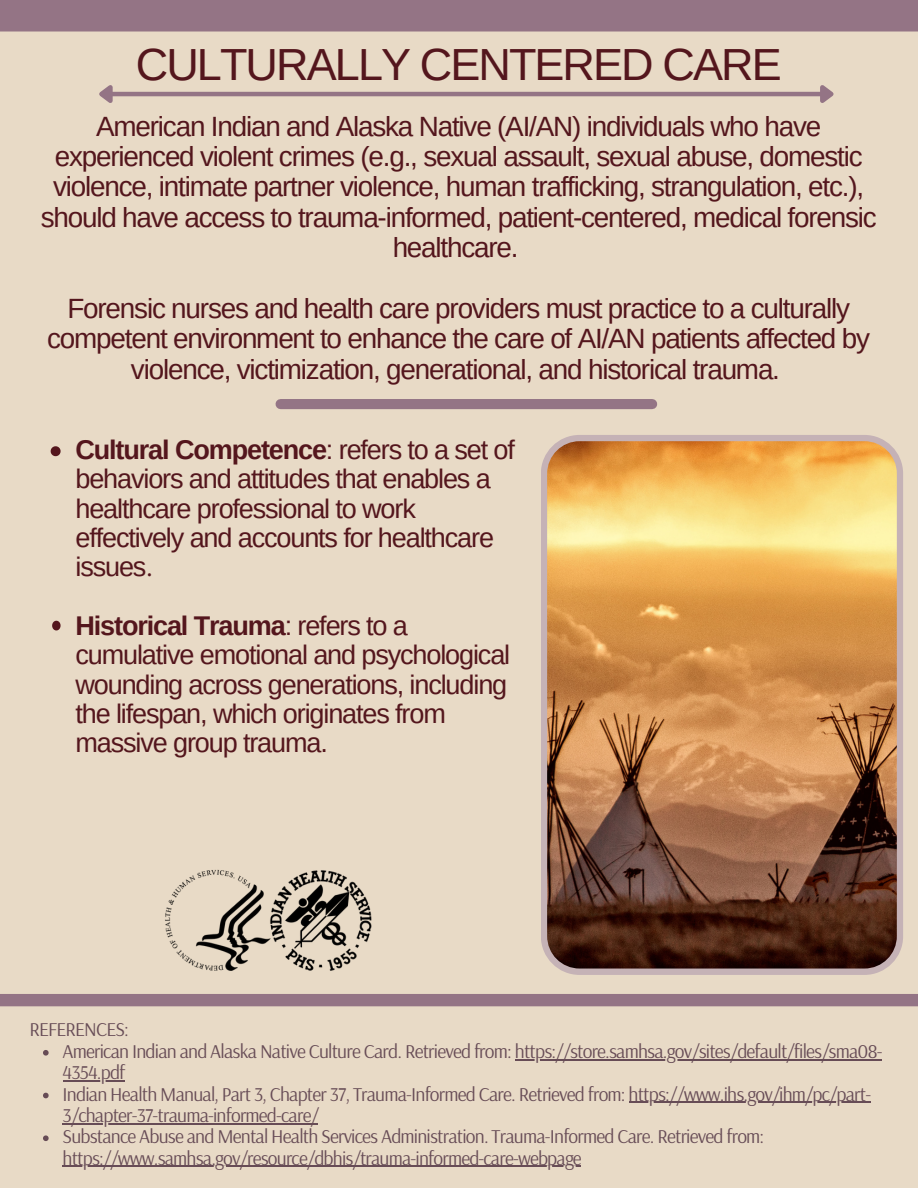
<style>
.page{position:relative;width:918px;height:1188px;background:#e8dac6}
.page>*{position:absolute;margin:0;border:0;box-sizing:border-box;transform-origin:0 0}
.t1{font:45px "Arimo";letter-spacing:-.04em;color:#54161d}
.t2{font:27.9px/30.3px "Arimo";letter-spacing:-.04em;color:#54161d;text-align:center}
.t3{font:27px/29.2px "Arimo";letter-spacing:-.04em;color:#54161d}
.t4{font:19.5px/21.3px "Arsenal";letter-spacing:-.04em;color:#674c56}
.s1{font-weight:700}
.s2{font-family:"Minion Pro"}
</style>
<div class="page">
<div style="left:0;top:0;width:918px;height:32px;background:#947485"></div>
<div style="left:0;top:994px;width:918px;height:12px;background:#947485"></div>
<hr style="left:112px;top:92px;width:709px;height:4px;background:#947485">
<svg style="left:99px;top:85px;width:18px;height:18px"></svg>
<svg style="left:816px;top:85px;width:18px;height:18px"></svg>
<div style="left:281px;top:399px;width:371px;height:10px;background:#947485"></div>
<svg style="left:541px;top:435px;width:362px;height:540px;background:#b78551"></svg>
<img style="left:165px;top:869px;width:207px;height:102px">
<svg style="left:51px;top:446px;width:10px;height:10px"></svg>
<svg style="left:52px;top:621px;width:9px;height:9px"></svg>
<svg style="left:43px;top:1050px;width:6px;height:6px"></svg>
<hr style="left:515px;top:1059px;width:367px;height:1px;background:#674c56">
<hr style="left:63px;top:1080px;width:62px;height:1px;background:#674c56">
<svg style="left:43px;top:1093px;width:6px;height:5px"></svg>
<hr style="left:629px;top:1102px;width:241px;height:1px;background:#674c56">
<hr style="left:63px;top:1123px;width:255px;height:1px;background:#674c56">
<svg style="left:43px;top:1135px;width:6px;height:6px"></svg>
<hr style="left:63px;top:1166px;width:518px;height:1px;background:#674c56">
<h2 class="t1" style="left:136px;top:39px;width:647px">CULTURALLY CENTERED CARE</h2>
<p class="t2" style="left:41px;top:111px;width:838px">American Indian and Alaska Native (AI/AN) individuals who have experienced violent crimes (e.g., sexual assault, sexual abuse, domestic violence, intimate partner violence, human trafficking, strangulation, etc.), should have access to trauma-informed, patient-centered, medical forensic healthcare.</p>
<p class="t2" style="left:47px;top:293px;width:824px">Forensic nurses and health care providers must practice to a culturally competent environment to enhance the care of AI/AN patients affected by violence, victimization, generational, and historical trauma.</p>
<p class="t3" style="left:76px;top:435px;width:441px"><span class="s1">Cultural Competence</span>: refers to a set of behaviors and attitudes that enables a healthcare professional to work effectively and accounts for healthcare issues<span class="s2">.</span></p>
<p class="t3" style="left:76px;top:611px;width:436px"><span class="s1">Historical Trauma</span>: refers to a cumulative emotional and psychological wounding across generations, including the lifespan, which originates from massive group trauma.</p>
<p class="t4" style="left:29px;top:1019px;width:101px">REFERENCES:</p>
<p class="t4" style="left:63px;top:1040px;width:821px">American Indian and Alaska Native Culture Card. Retrieved from: https://store.samhsa.gov/sites/default/files/sma08-<br>4354.pdf</p>
<p class="t4" style="left:63px;top:1083px;width:810px">Indian Health Manual, Part 3, Chapter 37, Trauma-Informed Care. Retrieved from: https://www.ihs.gov/ihm/pc/part-<br>3/chapter-37-trauma-informed-care/</p>
<p class="t4" style="left:63px;top:1125px;width:703px">Substance Abuse and Mental Health Services Administration. Trauma-Informed Care. Retrieved from: https://www.samhsa.gov/resource/dbhis/trauma-informed-care-webpage</p>
</div>
